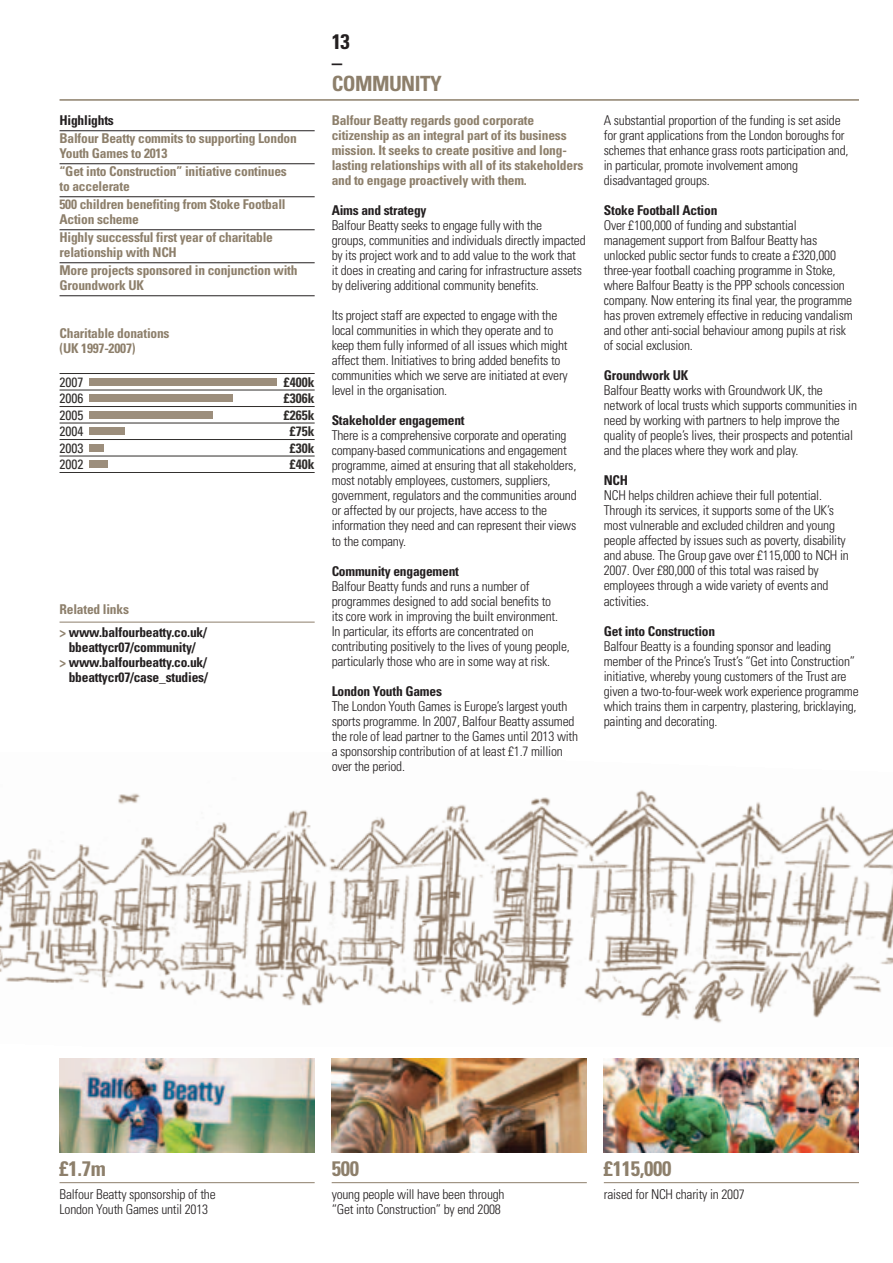
<style>
.page{position:relative;width:893px;height:1263px;background:#fff}
.page>*{position:absolute;margin:0;border:0;box-sizing:border-box;transform-origin:0 0}
.t1{font:700 condensed 21px "Univers";letter-spacing:-.025em;color:#8d7f6b}
.t2{font:700 condensed 21px/21px "Univers";color:#231f20}
.t3{font:300 condensed 13.5px/15px "Univers";letter-spacing:-.015em;color:#231f20}
.t4{font:700 condensed 13.5px/15px "Univers";letter-spacing:-.015em;color:#8d7f6b}
.t5{font:700 condensed 13.5px/22.5px "Univers";letter-spacing:-.015em;color:#231f20}
.t6{font:13.5px/16.5px "Univers Condensed Bold+WXSALE";color:#302d2b;text-align:center}
.t7{font:13.5px/16.5px "Univers Condensed+SJBAHA";color:#302d2b;text-align:justify}
.s1{color:#8d7f6b}
</style>
<div class="page">
<img style="left:0;top:790px;width:893px;height:233px">
<div style="left:89px;top:460px;width:19px;height:8px;background:#9c8e7c"></div>
<div style="left:89px;top:444px;width:14px;height:7px;background:#9c8e7c"></div>
<div style="left:89px;top:427px;width:35px;height:8px;background:#9c8e7c"></div>
<div style="left:89px;top:411px;width:124px;height:7px;background:#9c8e7c"></div>
<div style="left:89px;top:394px;width:143px;height:8px;background:#9c8e7c"></div>
<div style="left:89px;top:378px;width:187px;height:7px;background:#9c8e7c"></div>
<hr style="left:60px;top:373px;width:255px;height:1px;background:#302d2b">
<hr style="left:60px;top:390px;width:255px;height:1px;background:#302d2b">
<hr style="left:60px;top:406px;width:255px;height:1px;background:#302d2b">
<hr style="left:60px;top:423px;width:255px;height:1px;background:#302d2b">
<hr style="left:60px;top:439px;width:255px;height:1px;background:#302d2b">
<hr style="left:60px;top:456px;width:255px;height:1px;background:#302d2b">
<hr style="left:60px;top:472px;width:255px;height:1px;background:#302d2b">
<hr style="left:60px;top:130px;width:255px;height:1px;background:#231f20">
<hr style="left:60px;top:163px;width:255px;height:1px;background:#231f20">
<hr style="left:60px;top:196px;width:255px;height:1px;background:#231f20">
<hr style="left:60px;top:229px;width:255px;height:1px;background:#231f20">
<hr style="left:60px;top:262px;width:255px;height:1px;background:#231f20">
<hr style="left:60px;top:295px;width:255px;height:1px;background:#231f20">
<hr style="left:60px;top:99px;width:799px;height:2px;background:#8d7f6b">
<hr style="left:60px;top:1182px;width:255px;height:1px;background:#8d7f6b">
<img style="left:332px;top:1059px;width:255px;height:93px">
<img style="left:60px;top:1059px;width:255px;height:93px">
<hr style="left:332px;top:1182px;width:255px;height:1px;background:#8d7f6b">
<img style="left:604px;top:1059px;width:255px;height:93px">
<hr style="left:604px;top:1182px;width:255px;height:1px;background:#8d7f6b">
<hr style="left:60px;top:622px;width:255px;height:1px;background:#8d7f6b">
<p class="t5" style="left:60px;top:111px;width:56px">Highlights</p>
<p class="t4" style="left:60px;top:133px;width:239px">Balfour Beatty commits to supporting London<br>Youth Games to 2013</p>
<p class="t4" style="left:60px;top:166px;width:229px">“Get into Construction” initiative continues to accelerate</p>
<p class="t4" style="left:60px;top:199px;width:228px">500 children benefiting from Stoke Football<br>Action scheme</p>
<p class="t4" style="left:60px;top:232px;width:215px">Highly successful first year of charitable relationship with NCH</p>
<p class="t4" style="left:60px;top:265px;width:240px">More projects sponsored in conjunction with<br>Groundwork UK</p>
<p class="t4" style="left:60px;top:327px;width:112px">Charitable donations (UK 1997-2007)</p>
<p class="t7" style="left:60px;top:373px;width:25px">2007<br>2006<br>2005<br>2004<br>2003<br>2002</p>
<p class="t6" style="left:284px;top:373px;width:32px">£400k £306k £265k £75k £30k £40k</p>
<p class="t5" style="left:60px;top:600px;width:149px"><span class="s1">Related links<br>&gt;</span> www.balfourbeatty.co.uk/</p>
<p class="t5" style="left:69px;top:637px;width:128px">bbeattycr07/community/</p>
<p class="t5" style="left:60px;top:652px;width:149px"><span class="s1">&gt;</span> www.balfourbeatty.co.uk/</p>
<p class="t5" style="left:69px;top:667px;width:141px">bbeattycr07/case_studies/</p>
<h1 class="t2" style="left:332px;top:33px;width:20px">13 –</h1>
<h1 class="t1" style="left:332px;top:76px;width:112px">COMMUNITY</h1>
<p class="t4" style="left:332px;top:115px;width:253px">Balfour Beatty regards good corporate citizenship as an integral part of its business mission. It seeks to create positive and long&shy;lasting relationships with all of its stakeholders and to engage proactively with them.</p>
<p class="t5" style="left:332px;top:201px;width:96px">Aims and strategy</p>
<p class="t3" style="left:332px;top:220px;width:256px">Balfour Beatty seeks to engage fully with the<br>groups, communities and individuals directly impacted by its project work and to add value to the work that it does in creating and caring for infrastructure assets by delivering additional community benefits.</p>
<p class="t3" style="left:332px;top:310px;width:238px">Its project staff are expected to engage with the local communities in which they operate and to keep them fully informed of all issues which might affect them. Initiatives to bring added benefits to communities which we serve are initiated at every level in the organisation.</p>
<p class="t5" style="left:332px;top:411px;width:134px">Stakeholder engagement</p>
<p class="t3" style="left:332px;top:430px;width:247px">There is a comprehensive corporate and operating company-based communications and engagement programme, aimed at ensuring that all stakeholders, most notably employees, customers, suppliers, government, regulators and the communities around or affected by our projects, have access to the information they need and can represent their views to the company.</p>
<p class="t5" style="left:332px;top:561px;width:129px">Community engagement</p>
<p class="t3" style="left:332px;top:580px;width:240px">Balfour Beatty funds and runs a number of programmes designed to add social benefits to<br>its core work in improving the built environment.<br>In particular, its efforts are concentrated on contributing positively to the lives of young people, particularly those who are in some way at risk.</p>
<p class="t5" style="left:332px;top:681px;width:112px">London Youth Games</p>
<p class="t3" style="left:332px;top:700px;width:248px">The London Youth Games is Europe’s largest youth sports programme. In 2007, Balfour Beatty assumed the role of lead partner to the Games until 2013 with a sponsorship contribution of at least £1.7 million over the period.</p>
<p class="t3" style="left:604px;top:115px;width:246px">A substantial proportion of the funding is set aside for grant applications from the London boroughs for schemes that enhance grass roots participation and, in particular, promote involvement among disadvantaged groups.</p>
<p class="t5" style="left:604px;top:201px;width:115px">Stoke Football Action</p>
<p class="t3" style="left:604px;top:220px;width:250px">Over £100,000 of funding and substantial management support from Balfour Beatty has unlocked public sector funds to create a £320,000 three-year football coaching programme in Stoke, where Balfour Beatty is the PPP schools concession company. Now entering its final year, the programme has proven extremely effective in reducing vandalism and other anti-social behaviour among pupils at risk of social exclusion.</p>
<p class="t5" style="left:604px;top:366px;width:86px">Groundwork UK</p>
<p class="t3" style="left:604px;top:385px;width:255px">Balfour Beatty works with Groundwork UK, the network of local trusts which supports communities in need by working with partners to help improve the quality of people’s lives, their prospects and potential and the places where they work and play.</p>
<p class="t5" style="left:604px;top:471px;width:26px">NCH</p>
<p class="t3" style="left:604px;top:490px;width:246px">NCH helps children achieve their full potential.<br>Through its services, it supports some of the UK’s most vulnerable and excluded children and young people affected by issues such as poverty, disability and abuse. The Group gave over £115,000 to NCH in 2007. Over £80,000 of this total was raised by employees through a wide variety of events and activities.</p>
<p class="t5" style="left:604px;top:621px;width:113px">Get into Construction</p>
<p class="t3" style="left:604px;top:640px;width:256px">Balfour Beatty is a founding sponsor and leading member of the Prince’s Trust’s “Get into Construction” initiative, whereby young customers of the Trust are given a two-to-four-week work experience programme which trains them in carpentry, plastering, bricklaying, painting and decorating.</p>
<h1 class="t1" style="left:60px;top:1161px;width:48px">£1.7m</h1>
<p class="t3" style="left:60px;top:1188px;width:158px">Balfour Beatty sponsorship of the<br>London Youth Games until 2013</p>
<h1 class="t1" style="left:332px;top:1161px;width:29px">500</h1>
<p class="t3" style="left:332px;top:1188px;width:174px">young people will have been through “Get into Construction” by end 2008</p>
<h1 class="t1" style="left:604px;top:1161px;width:69px">£115,000</h1>
<p class="t3" style="left:604px;top:1188px;width:142px">raised for NCH charity in 2007</p>
</div>
